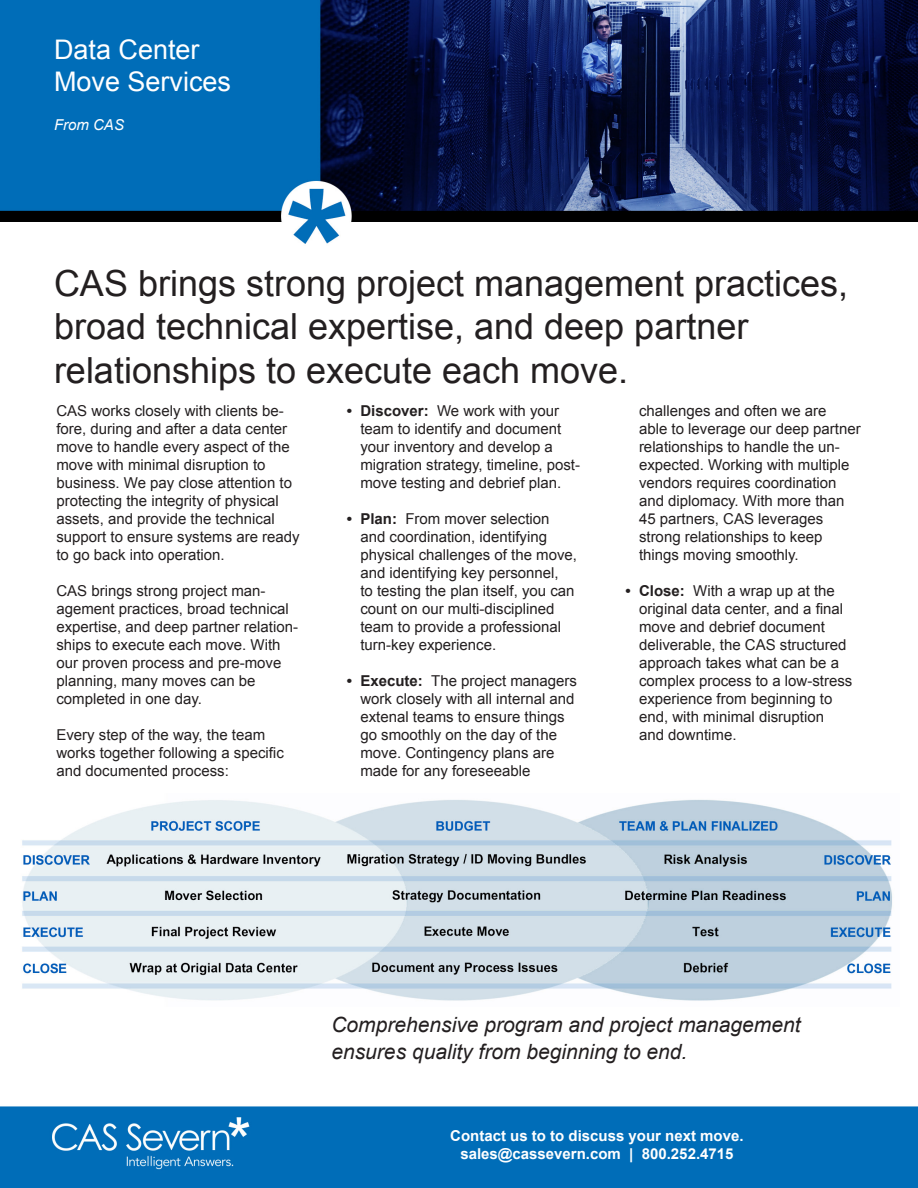
<style>
.page{position:relative;width:918px;height:1188px;background:#fff}
.page>*{position:absolute;margin:0;border:0;box-sizing:border-box;transform-origin:0 0}
.t1{font:36px/43.2px "Arial";color:#231f20}
.t2{font:27px "Arial";color:#fff}
.t3{font:italic 21px "Arial";color:#231f20}
.t4{font:15px/18px "Arial";color:#231f20}
.t5{font:700 15px "Arial";color:#fff}
.t6{font:italic 15px "Arial";color:#fff}
.s1{font-weight:700}
</style>
<div class="page">
<img style="left:0;top:0;width:918px;height:1188px">
<img style="left:16px;top:794px;width:884px;height:213px">
<p class="t2" style="left:54px;top:32px;width:147px">Data Center</p>
<p class="t2" style="left:54px;top:63px;width:179px">Move Services</p>
<p class="t6" style="left:54px;top:115px;width:72px">From CAS</p>
<p class="t1" style="left:54px;top:262px;width:796px">CAS brings strong project management practices, broad technical expertise, and deep partner</p>
<p class="t1" style="left:54px;top:349px;width:576px">relationships to execute each move.</p>
<p class="t4" style="left:56px;top:402px;width:245px">CAS works closely with clients be&shy;fore, during and after a data center move to handle every aspect of the move with minimal disruption to business. We pay close attention to protecting the integrity of physical assets, and provide the technical support to ensure systems are ready to go back into operation.</p>
<p class="t4" style="left:56px;top:582px;width:243px">CAS brings strong project man&shy;agement practices, broad technical expertise, and deep partner relation&shy;ships to execute each move. With our proven process and pre-move planning, many moves can be</p>
<p class="t4" style="left:56px;top:690px;width:147px">completed in one day.</p>
<p class="t4" style="left:56px;top:726px;width:210px">Every step of the way, the team</p>
<p class="t4" style="left:56px;top:744px;width:229px">works together following a specific and documented process:</p>
<p class="t4" style="left:360px;top:402px;width:221px;text-indent:-14px"><span class="s1">• Discover:</span> We work with your team to identify and document your inventory and develop a migration strategy, timeline, post&shy;move testing and debrief plan.</p>
<p class="t4" style="left:360px;top:510px;width:218px;text-indent:-14px"><span class="s1">• Plan:</span> From mover selection and coordination, identifying physical challenges of the move, and identifying key personnel,<br>to testing the plan itself, you can count on our multi-disciplined team to provide a professional turn-key experience.</p>
<p class="t4" style="left:360px;top:672px;width:218px;text-indent:-14px"><span class="s1">• Execute:</span> The project managers work closely with all internal and extenal teams to ensure things go smoothly on the day of the move. Contingency plans are made for any foreseeable</p>
<p class="t4" style="left:639px;top:402px;width:223px">challenges and often we are<br>able to leverage our deep partner relationships to handle the un&shy;expected. Working with multiple vendors requires coordination and diplomacy. With more than<br>45 partners, CAS leverages strong relationships to keep things moving smoothly.</p>
<p class="t4" style="left:639px;top:582px;width:215px;text-indent:-14px"><span class="s1">• Close:</span> With a wrap up at the original data center, and a final move and debrief document deliverable, the CAS structured approach takes what can be a complex process to a low-stress experience from beginning to end, with minimal disruption and downtime.</p>
<p class="t3" style="left:331px;top:1011px;width:471px">Comprehensive program and project management</p>
<p class="t3" style="left:331px;top:1038px;width:358px">ensures quality from beginning to end.</p>
<p class="t5" style="left:450px;top:1126px;width:295px">Contact us to to discuss your next move.</p>
<p class="t5" style="left:460px;top:1144px;width:275px">sales@cassevern.com | 800.252.4715</p>
</div>
